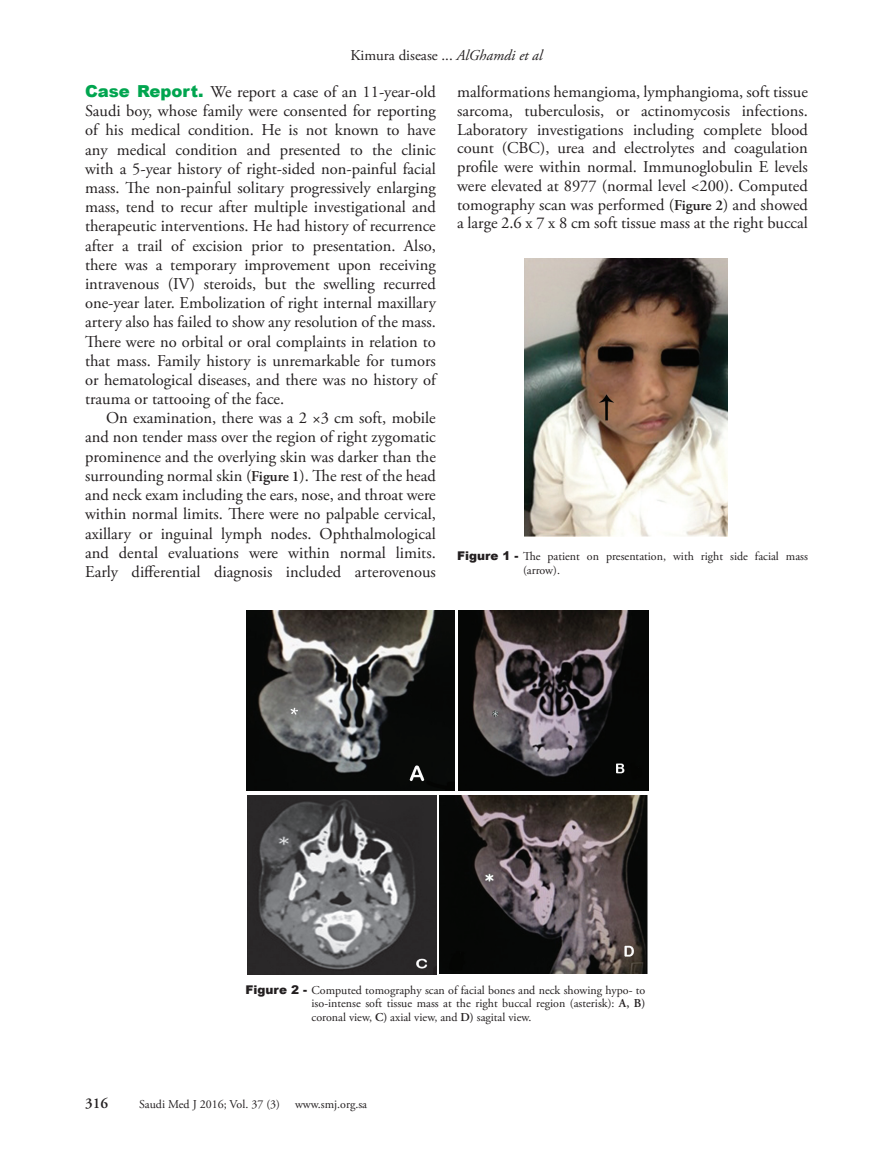
<style>
.page{position:relative;width:893px;height:1149px;background:#fff}
.page>*{position:absolute;margin:0;border:0;box-sizing:border-box;transform-origin:0 0}
.t1{font:16.5px/19.2px "Adobe Garamond Pro";color:#231f20;text-align:justify}
.t2{font:15px "Adobe Garamond Pro";color:#231f20}
.t3{font:600 15px "Adobe Garamond Pro";color:#231f20}
.t4{font:12px/13.5px "Adobe Garamond Pro";color:#231f20}
.s1{font-style:italic}
.s2{font-family:"Arial";font-weight:900;color:#00a54f}
.s3{font-weight:600;font-size:15px}
.s4{font-family:"Arial";font-weight:900}
.s5{font-weight:600}
</style>
<div class="page">
<img style="left:525px;top:258px;width:203px;height:278px">
<img style="left:247px;top:610px;width:207px;height:180px">
<img style="left:459px;top:610px;width:189px;height:180px">
<img style="left:248px;top:795px;width:188px;height:178px">
<img style="left:440px;top:795px;width:208px;height:178px">
<p class="t2" style="left:350px;top:46px;width:194px">Kimura disease ... <span class="s1">AlGhamdi et al</span></p>
<p class="t1" style="left:85px;top:83px;width:352px"><span class="s2">Case Report.</span> We report a case of an 11-year-old Saudi boy, whose family were consented for reporting of his medical condition. He is not known to have any medical condition and presented to the clinic with a 5-year history of right-sided non-painful facial mass. The non-painful solitary progressively enlarging mass, tend to recur after multiple investigational and therapeutic interventions. He had history of recurrence after a trail of excision prior to presentation. Also, there was a temporary improvement upon receiving intravenous (IV) steroids, but the swelling recurred one-year later. Embolization of right internal maxillary artery also has failed to show any resolution of the mass.<br>There were no orbital or oral complaints in relation to that mass. Family history is unremarkable for tumors or hematological diseases, and there was no history of trauma or tattooing of the face.</p>
<p class="t1" style="left:85px;top:409px;width:352px;text-indent:21px">On examination, there was a 2 ×3 cm soft, mobile and non tender mass over the region of right zygomatic prominence and the overlying skin was darker than the surrounding normal skin (<span class="s3">Figure 1</span>). The rest of the head and neck exam including the ears, nose, and throat were within normal limits. There were no palpable cervical, axillary or inguinal lymph nodes. Ophthalmological and dental evaluations were within normal limits.<br>Early differential diagnosis included arterovenous</p>
<p class="t1" style="left:457px;top:83px;width:352px;line-height:18.8px">malformations hemangioma, lymphangioma, soft tissue sarcoma, tuberculosis, or actinomycosis infections.<br>Laboratory investigations including complete blood count (CBC), urea and electrolytes and coagulation profile were within normal. Immunoglobulin E levels were elevated at 8977 (normal level &lt;200). Computed tomography scan was performed (<span class="s3">Figure 2</span>) and showed a large 2.6 x 7 x 8 cm soft tissue mass at the right buccal</p>
<p class="t4" style="left:523px;top:550px;width:286px;text-indent:-66px"><span class="s4">Figure 1 -</span> The patient on presentation, with right side facial mass (arrow).</p>
<p class="t4" style="left:312px;top:983px;width:335px;text-align:justify;text-indent:-66px"><span class="s4">Figure 2 -</span> Computed tomography scan of facial bones and neck showing hypo- to iso-intense soft tissue mass at the right buccal region (asterisk): <span class="s5">A, B) </span>coronal view, <span class="s5">C)</span> axial view, and <span class="s5">D)</span> sagital view.</p>
<p class="t3" style="left:85px;top:1094px;width:24px">316</p>
<p class="t4" style="left:139px;top:1097px;width:142px">Saudi Med J 2016; Vol. 37 (3)</p>
<p class="t4" style="left:295px;top:1097px;width:74px">www.smj.org.sa</p>
</div>
